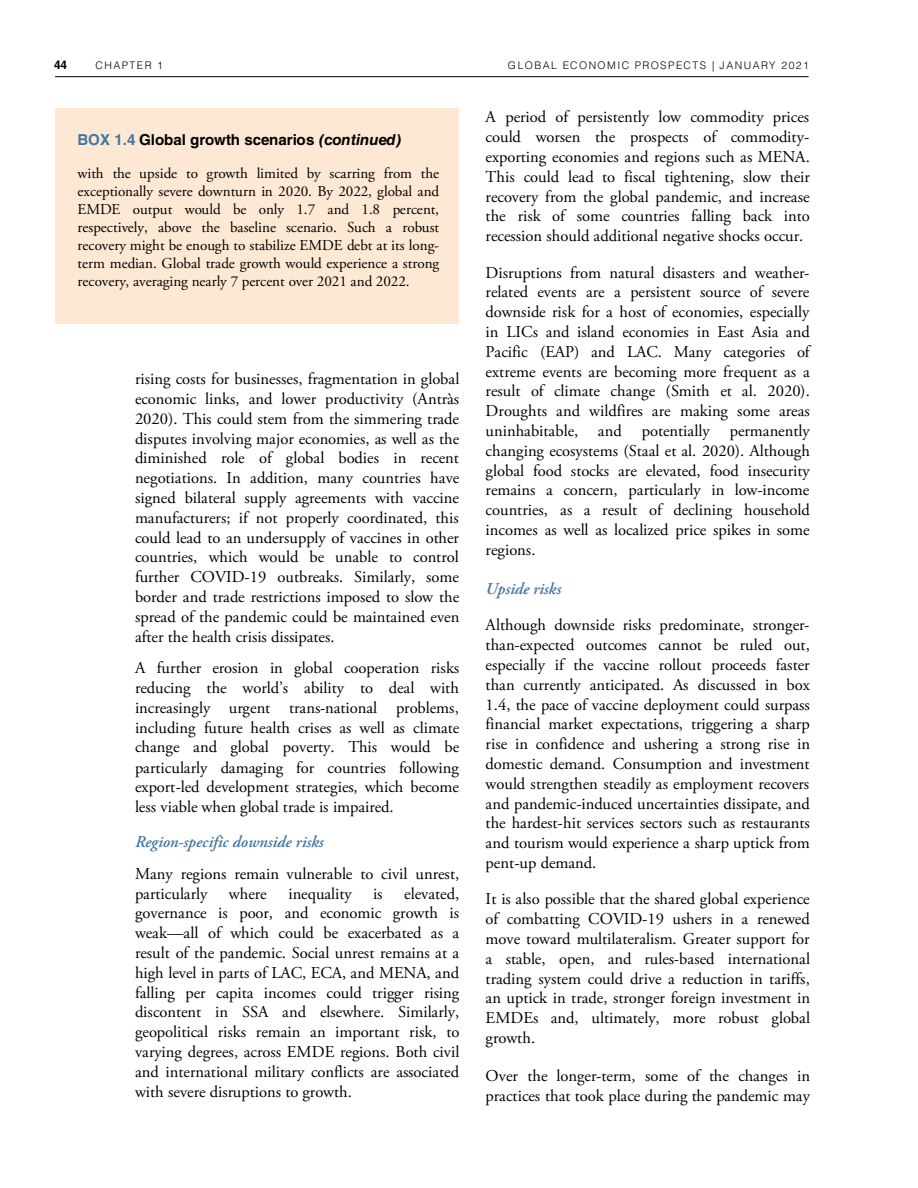
<style>
.page{position:relative;width:918px;height:1188px;background:#fff}
.page>*{position:absolute;margin:0;border:0;box-sizing:border-box;transform-origin:0 0}
.t1{font:16.5px/19.8px "Adobe Garamond Pro";letter-spacing:-.005em;color:#000;text-align:justify}
.t2{font:italic 600 16.5px "Adobe Garamond Pro";color:#4475a1}
.t3{font:15.15px/18px "Adobe Garamond Pro";color:#000;text-align:justify}
.t4{font:700 15.15px "Helvetica LT Std";letter-spacing:-.01em;color:#000}
.t5{font:700 11.85px "Helvetica LT Std";color:#000}
.t6{font:300 10.5px "Helvetica LT Std";letter-spacing:.135em;color:#000}
.s1{color:#4475a1}
.s2{font-style:italic}
</style>
<div class="page">
<hr style="left:55px;top:76px;width:754px;height:1px;background:#000">
<div style="left:55px;top:108px;width:404px;height:216px;background:#fde8d4"></div>
<p class="t5" style="left:54px;top:60px;width:15px">44</p>
<p class="t6" style="left:95px;top:61px;width:69px">CHAPTER 1</p>
<p class="t6" style="left:508px;top:61px;width:303px">GLOBAL ECONOMIC PROSPECTS | JANUARY 2021</p>
<p class="t1" style="left:486px;top:109px;width:326px">A period of persistently low commodity prices could worsen the prospects of commodity&shy;exporting economies and regions such as MENA.<br>This could lead to fiscal tightening, slow their recovery from the global pandemic, and increase the risk of some countries falling back into recession should additional negative shocks occur.</p>
<p class="t1" style="left:486px;top:264px;width:326px">Disruptions from natural disasters and weather&shy;related events are a persistent source of severe downside risk for a host of economies, especially in LICs and island economies in East Asia and Pacific (EAP) and LAC. Many categories of extreme events are becoming more frequent as a result of climate change (Smith et al. 2020).<br>Droughts and wildfires are making some areas uninhabitable, and potentially permanently changing ecosystems (Staal et al. 2020). Although global food stocks are elevated, food insecurity remains a concern, particularly in low-income countries, as a result of declining household incomes as well as localized price spikes in some regions.</p>
<p class="t2" style="left:486px;top:582px;width:77px">Upside risks</p>
<p class="t1" style="left:486px;top:617px;width:326px">Although downside risks predominate, stronger&shy;than-expected outcomes cannot be ruled out, especially if the vaccine rollout proceeds faster than currently anticipated. As discussed in box 1.4, the pace of vaccine deployment could surpass financial market expectations, triggering a sharp rise in confidence and ushering a strong rise in domestic demand. Consumption and investment would strengthen steadily as employment recovers and pandemic-induced uncertainties dissipate, and the hardest-hit services sectors such as restaurants and tourism would experience a sharp uptick from pent-up demand.</p>
<p class="t1" style="left:486px;top:891px;width:326px">It is also possible that the shared global experience of combatting COVID-19 ushers in a renewed move toward multilateralism. Greater support for a stable, open, and rules-based international trading system could drive a reduction in tariffs, an uptick in trade, stronger foreign investment in EMDEs and, ultimately, more robust global growth.</p>
<p class="t1" style="left:486px;top:1067px;width:326px">Over the longer-term, some of the changes in practices that took place during the pandemic may</p>
<p class="t4" style="left:77px;top:134px;width:326px"><span class="s1">BOX 1.4</span> Global growth scenarios <span class="s2">(continued)</span></p>
<p class="t3" style="left:77px;top:165px;width:363px">with the upside to growth limited by scarring from the exceptionally severe downturn in 2020. By 2022, global and EMDE output would be only 1.7 and 1.8 percent, respectively, above the baseline scenario. Such a robust recovery might be enough to stabilize EMDE debt at its long&shy;term median. Global trade growth would experience a strong recovery, averaging nearly 7 percent over 2021 and 2022.</p>
<p class="t1" style="left:135px;top:370px;width:326px">rising costs for businesses, fragmentation in global economic links, and lower productivity (Antràs 2020). This could stem from the simmering trade disputes involving major economies, as well as the diminished role of global bodies in recent negotiations. In addition, many countries have signed bilateral supply agreements with vaccine manufacturers; if not properly coordinated, this could lead to an undersupply of vaccines in other countries, which would be unable to control further COVID-19 outbreaks. Similarly, some border and trade restrictions imposed to slow the spread of the pandemic could be maintained even after the health crisis dissipates.</p>
<p class="t1" style="left:135px;top:660px;width:326px">A further erosion in global cooperation risks reducing the world’s ability to deal with increasingly urgent trans-national problems, including future health crises as well as climate change and global poverty. This would be particularly damaging for countries following export-led development strategies, which become less viable when global trade is impaired.</p>
<p class="t2" style="left:135px;top:835px;width:190px">Region-specific downside risks</p>
<p class="t1" style="left:135px;top:865px;width:326px">Many regions remain vulnerable to civil unrest, particularly</p>
<p class="t1" style="left:135px;top:885px;width:326px;text-indent:269px">elevated, governance is poor, and economic growth is weak—all of which could be exacerbated as a result of the pandemic. Social unrest remains at a high level in parts of LAC, ECA, and MENA, and falling per capita incomes could trigger rising discontent in SSA and elsewhere. Similarly, geopolitical risks remain an important risk, to varying degrees, across EMDE regions. Both civil and international military conflicts are associated with severe disruptions to growth.</p>
<p class="t1" style="left:229px;top:885px;width:39px">where</p>
<p class="t1" style="left:288px;top:885px;width:65px">inequality</p>
<p class="t1" style="left:373px;top:885px;width:11px">is</p>
</div>
